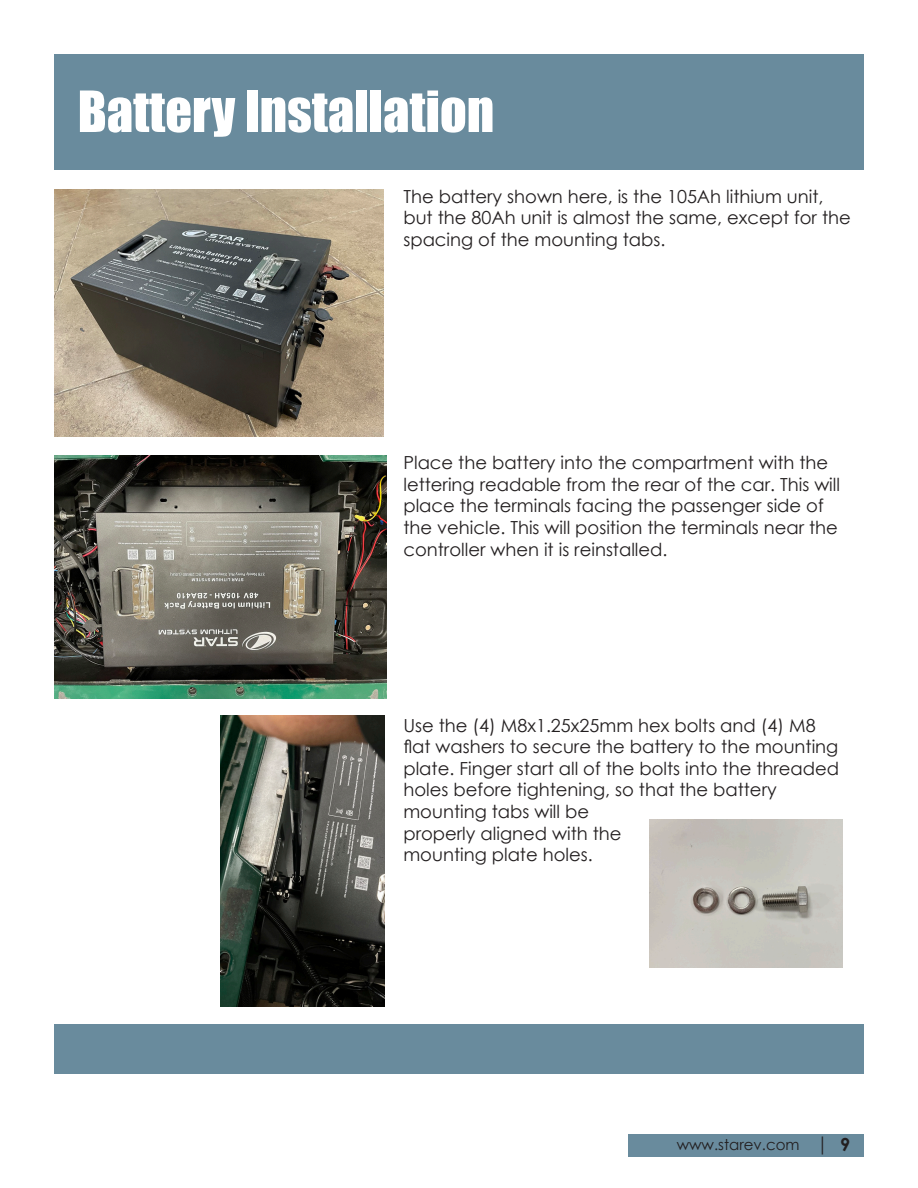
<style>
.page{position:relative;width:918px;height:1188px;background:#fff}
.page>*{position:absolute;margin:0;border:0;box-sizing:border-box;transform-origin:0 0}
.t1{font:52.5px "Impact";color:#fff}
.t2{font:18px/21.6px "Century Gothic";color:#231f20}
.t3{font:15px "Century Gothic";color:#231f20}
.s1{font-family:"Minion Pro";font-size:18px}
.s2{font-weight:700;font-size:18px}
</style>
<div class="page">
<div style="left:628px;top:1134px;width:236px;height:22px;background:#698b9d"></div>
<div style="left:54px;top:54px;width:810px;height:115px;background:#698b9d"></div>
<div style="left:54px;top:1024px;width:810px;height:50px;background:#698b9d"></div>
<img style="left:54px;top:189px;width:329px;height:247px">
<img style="left:54px;top:456px;width:332px;height:243px">
<img style="left:650px;top:820px;width:192px;height:148px">
<img style="left:220px;top:715px;width:164px;height:292px">
<p class="t1" style="left:78px;top:71px;width:418px">Battery Installation</p>
<p class="t2" style="left:403px;top:185px;width:449px">The battery shown here, is the 105Ah lithium unit, but the 80Ah unit is almost the same, except for the spacing of the mounting tabs.</p>
<p class="t2" style="left:403px;top:452px;width:438px">Place the battery into the compartment with the lettering readable from the rear of the car. This will place the terminals facing the passenger side of the vehicle. This will position the terminals near the controller when it is reinstalled.</p>
<p class="t2" style="left:403px;top:714px;width:437px">Use the (4) M8x1.25x25mm hex bolts and (4) M8 flat washers to secure the battery to the mounting plate. Finger start all of the bolts into the threaded holes before tightening, so that the battery mounting tabs will be<br>properly aligned with the<br>mounting plate holes.</p>
<p class="t3" style="left:677px;top:1134px;width:175px">www.starev.com <span class="s1">|</span> <span class="s2">9</span></p>
</div>
